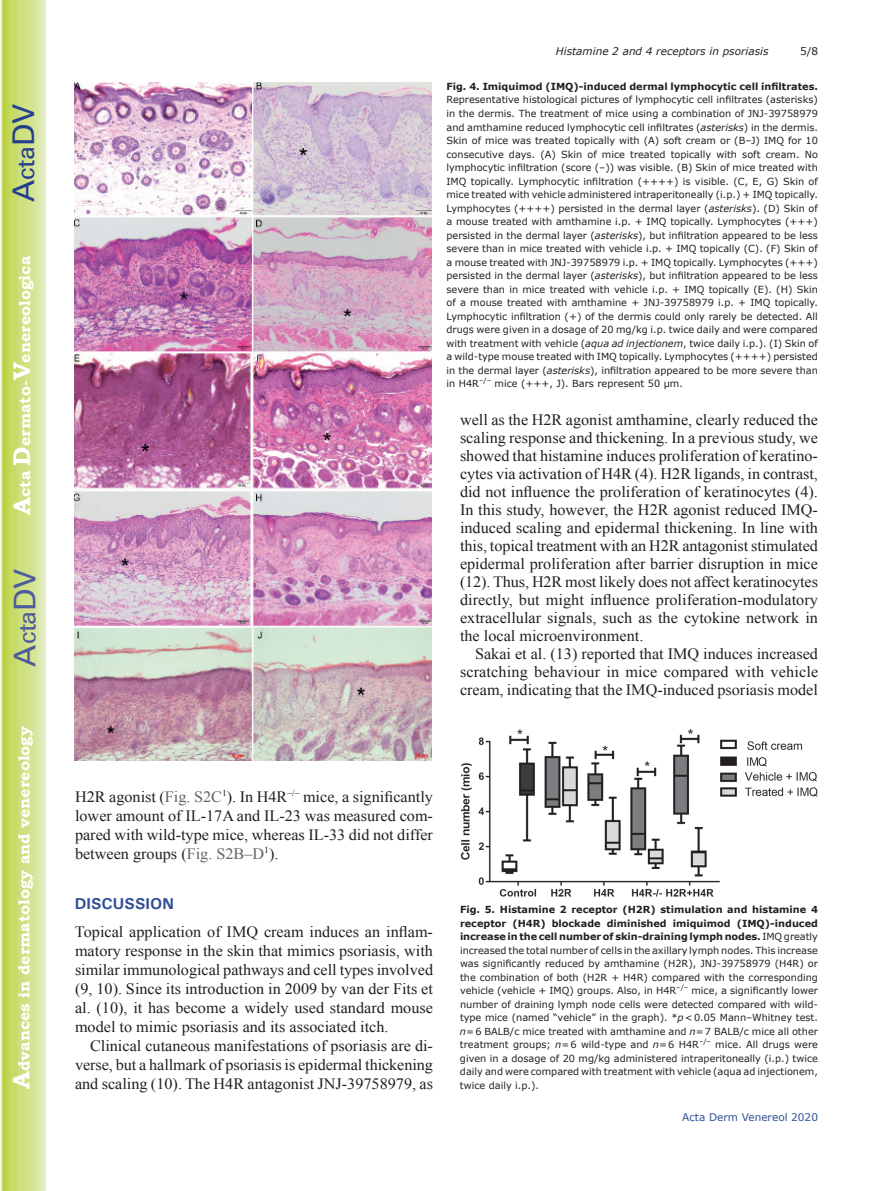
<style>
.page{position:relative;width:893px;height:1191px;background:#fff}
.page>*{position:absolute;margin:0;border:0;box-sizing:border-box;transform-origin:0 0}
.t1{font:30px "Univers";color:#4d5a9e}
.t2{font:30px "Univers";color:#253f8e}
.t3{font:15.75px/18px "Times New Roman";color:#231f20;text-align:justify}
.t4{font:700 15.75px "Bookman Old Style";color:#fff}
.t5{font:700 15.75px "Univers";color:#324f95}
.t6{font:italic 10.5px "Verdana";color:#231f20}
.t7{font:10.5px "Verdana";color:#324f95}
.t8{font:10.5px "Verdana";color:#231f20}
.t9{font:9.75px/13.5px "Verdana";color:#231f20;text-align:justify}
.t10{font:700 9.75px "Verdana";color:#231f20}
.s1{font-size:24px}
.s2{font-style:italic}
.s3{color:#636366}
.s4{font-weight:700}
</style>
<div class="page">
<svg style="left:1px;top:0;width:45px;height:1191px;background:#cfe084"></svg>
<img style="left:460px;top:729px;width:358px;height:168px">
<img style="left:75px;top:83px;width:357px;height:677px">
<h1 class="t2" style="left:6px;top:202px;width:100px;rotate:-90deg">A<span class="s1">cta</span>DV</h1>
<h2 class="t4" style="left:15px;top:515px;width:260px;rotate:-90deg"><span class="s1">A</span>cta <span class="s1">D</span>ermato-<span class="s1">V</span>enereologica</h2>
<h1 class="t1" style="left:7px;top:666px;width:100px;rotate:-90deg">A<span class="s1">cta</span>DV</h1>
<h2 class="t4" style="left:15px;top:1088px;width:364px;rotate:-90deg"><span class="s1">A</span>dvances in dermatology and venereology</h2>
<p class="t6" style="left:556px;top:44px;width:214px">Histamine 2 and 4 receptors in psoriasis</p>
<p class="t8" style="left:800px;top:44px;width:20px">5/8</p>
<p class="t10" style="left:446px;top:80px;width:373px">Fig. 4. Imiquimod (IMQ)-induced dermal lymphocytic cell infiltrates.</p>
<p class="t9" style="left:446px;top:93px;width:373px">Representative histological pictures of lymphocytic cell infiltrates (asterisks) in the dermis. The treatment of mice using a combination of JNJ-39758979 and amthamine reduced lymphocytic cell infiltrates (<span class="s2">asterisks</span>) in the dermis.<br>Skin of mice was treated topically with (A) soft cream or (B–J) IMQ for 10 consecutive days. (A) Skin of mice treated topically with soft cream. No lymphocytic infiltration (score (–)) was visible. (B) Skin of mice treated with IMQ topically. Lymphocytic infiltration (++++) is visible. (C, E, G) Skin of mice treated with vehicle administered intraperitoneally (i.p.) + IMQ topically.<br>Lymphocytes (++++) persisted in the dermal layer (<span class="s2">asterisks</span>). (D) Skin of a mouse treated with amthamine i.p. + IMQ topically. Lymphocytes (+++) persisted in the dermal layer (<span class="s2">asterisks</span>), but infiltration appeared to be less severe than in mice treated with vehicle i.p. + IMQ topically (C). (F) Skin of a mouse treated with JNJ-39758979 i.p. + IMQ topically. Lymphocytes (+++) persisted in the dermal layer (<span class="s2">asterisks</span>), but infiltration appeared to be less severe than in mice treated with vehicle i.p. + IMQ topically (E). (H) Skin of a mouse treated with amthamine + JNJ-39758979 i.p. + IMQ topically.<br>Lymphocytic infiltration (+) of the dermis could only rarely be detected. All drugs were given in a dosage of 20 mg/kg i.p. twice daily and were compared with treatment with vehicle (<span class="s2">aqua ad injectionem</span>, twice daily i.p.). (I) Skin of a wild-type mouse treated with IMQ topically. Lymphocytes (++++) persisted in the dermal layer (<span class="s2">asterisks</span>), infiltration appeared to be more severe than in H4R<sup>–/–</sup> mice (+++, J). Bars represent 50 µm.</p>
<p class="t3" style="left:460px;top:410px;width:360px">well as the H2R agonist amthamine, clearly reduced the scaling response and thickening. In a previous study, we showed that histamine induces proliferation of keratino&shy;cytes via activation of H4R (4). H2R ligands, in contrast, did not influence the proliferation of keratinocytes (4).<br>In this study, however, the H2R agonist reduced IMQ&shy;induced scaling and epidermal thickening. In line with this, topical treatment with an H2R antagonist stimulated epidermal proliferation after barrier disruption in mice (12). Thus, H2R most likely does not affect keratinocytes directly, but might influence proliferation-modulatory extracellular signals, such as the cytokine network in the local microenvironment.</p>
<h2 class="t3" style="left:460px;top:644px;width:360px;text-indent:15px">Sakai et al. (13) reported that IMQ induces increased scratching behaviour in mice compared with vehicle cream, indicating that the IMQ-induced psoriasis model</h2>
<h2 class="t3" style="left:75px;top:786px;width:359px;line-height:19px">H2R agonist (<span class="s3">Fig. S2C</span><sup>1</sup>). In H4R<sup>–/–</sup> mice, a significantly lower amount of IL-17A and IL-23 was measured com&shy;pared with wild-type mice, whereas IL-33 did not differ between groups (<span class="s3">Fig. S2B–D</span><sup>1</sup>).</h2>
<h2 class="t5" style="left:75px;top:893px;width:101px">DISCUSSION</h2>
<p class="t3" style="left:75px;top:921px;width:360px;line-height:19px">Topical application of IMQ cream induces an inflam&shy;matory response in the skin that mimics psoriasis, with similar immunological pathways and cell types involved (9, 10). Since its introduction in 2009 by van der Fits et al. (10), it has become a widely used standard mouse model to mimic psoriasis and its associated itch.</p>
<h2 class="t3" style="left:75px;top:1035px;width:360px;line-height:19px;text-indent:15px">Clinical cutaneous manifestations of psoriasis are di&shy;verse, but a hallmark of psoriasis is epidermal thickening and scaling (10). The H4R antagonist JNJ-39758979, as</h2>
<p class="t9" style="left:460px;top:903px;width:359px"><span class="s4">Fig. 5. Histamine 2 receptor (H2R) stimulation and histamine 4 receptor (H4R) blockade diminished imiquimod (IMQ)-induced increase in the cell number of skin-draining lymph nodes.</span> IMQ greatly increased the total number of cells in the axillary lymph nodes. This increase was significantly reduced by amthamine (H2R), JNJ-39758979 (H4R) or the combination of both (H2R + H4R) compared with the corresponding vehicle (vehicle + IMQ) groups. Also, in H4R<sup>–/–</sup> mice, a significantly lower number of draining lymph node cells were detected compared with wild&shy;type mice (named “vehicle” in the graph). *<span class="s2">p</span>&lt;0.05 Mann–Whitney test. <span class="s2">n</span>=6 BALB/c mice treated with amthamine and <span class="s2">n</span>=7 BALB/c mice all other treatment groups; <span class="s2">n</span>=6 wild-type and <span class="s2">n</span>=6 H4R<sup>–/–</sup> mice. All drugs were given in a dosage of 20 mg/kg administered intraperitoneally (i.p.) twice daily and were compared with treatment with vehicle (aqua ad injectionem, twice daily i.p.).</p>
<p class="t7" style="left:682px;top:1110px;width:137px">Acta Derm Venereol 2020</p>
</div>
